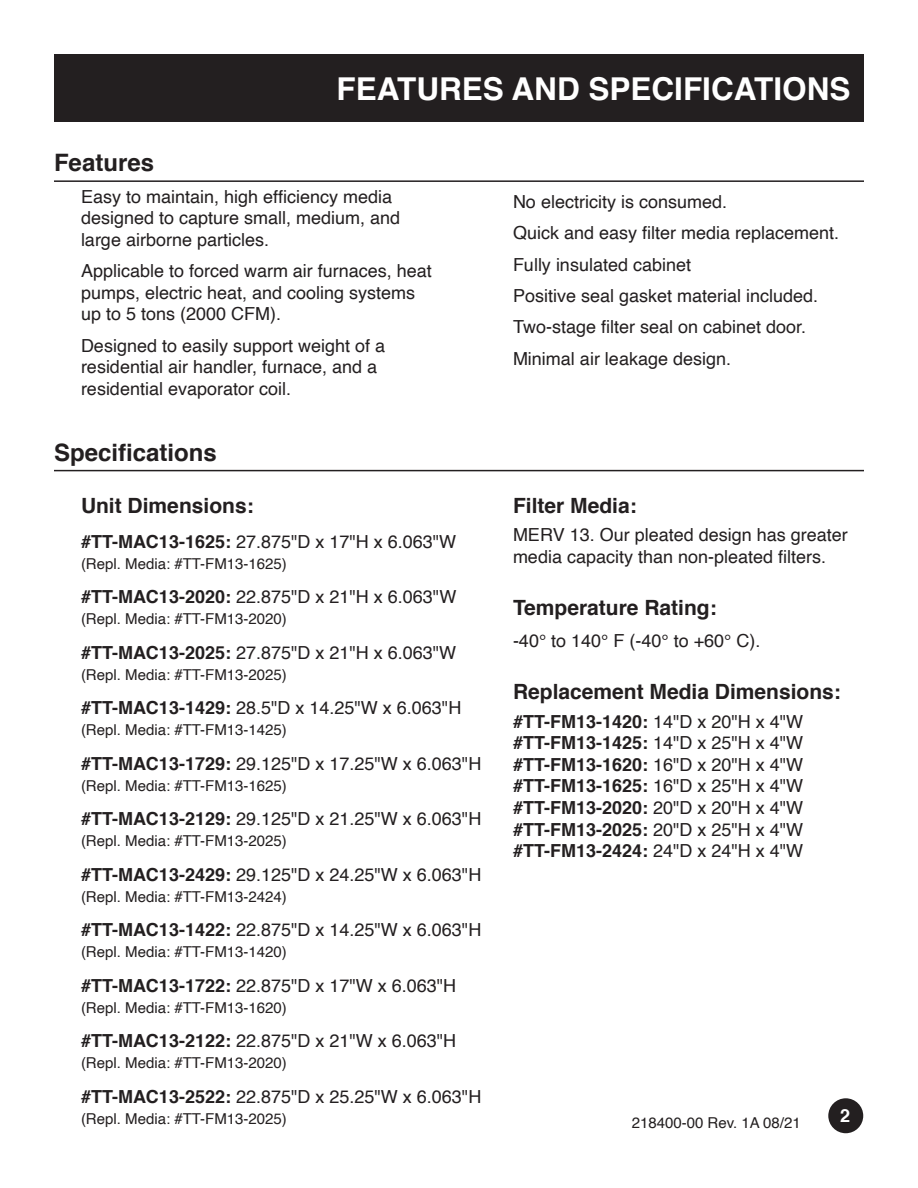
<style>
.page{position:relative;width:918px;height:1188px;background:#fff}
.page>*{position:absolute;margin:0;border:0;box-sizing:border-box;transform-origin:0 0}
.t1{font:700 31.5px "Helvetica";color:#fff}
.t2{font:700 24px "Helvetica";color:#231f20}
.t3{font:700 21px "Helvetica";color:#231f20}
.t4{font:18px/21.6px "Helvetica";color:#231f20}
.t5{font:700 18px/21.6px "Helvetica";color:#231f20;text-align:justify}
.t6{font:700 18px "Helvetica";color:#fff}
.t7{font:15px "Helvetica";color:#231f20}
.s1{font-weight:700}
.s2{font-weight:400}
</style>
<div class="page">
<div style="left:828px;top:1098px;width:35px;height:35px;background:#231f20;border-radius:50%"></div>
<div style="left:54px;top:54px;width:810px;height:68px;background:#231f20"></div>
<hr style="left:54px;top:180px;width:810px;height:2px;background:#231f20">
<hr style="left:54px;top:470px;width:810px;height:1px;background:#231f20">
<p class="t1" style="left:337px;top:63px;width:515px">FEATURES AND SPECIFICATIONS</p>
<p class="t2" style="left:54px;top:144px;width:102px">Features</p>
<p class="t4" style="left:81px;top:186px;width:321px">Easy to maintain, high efficiency media designed to capture small, medium, and large airborne particles.</p>
<p class="t4" style="left:81px;top:261px;width:352px">Applicable to forced warm air furnaces, heat pumps, electric heat, and cooling systems up to 5 tons (2000 CFM).</p>
<p class="t4" style="left:81px;top:335px;width:306px">Designed to easily support weight of a residential air handler, furnace, and a residential evaporator coil.</p>
<p class="t2" style="left:54px;top:433px;width:164px">Specifications</p>
<p class="t3" style="left:81px;top:489px;width:174px">Unit Dimensions:</p>
<p class="t4" style="left:81px;top:531px;width:377px"><span class="s1">#TT-MAC13-1625:</span> 27.875"D x 17"H x 6.063"W</p>
<p class="t7" style="left:81px;top:552px;width:207px">(Repl. Media: #TT-FM13-1625)</p>
<p class="t4" style="left:81px;top:586px;width:377px"><span class="s1">#TT-MAC13-2020:</span> 22.875"D x 21"H x 6.063"W</p>
<p class="t7" style="left:81px;top:607px;width:207px">(Repl. Media: #TT-FM13-2020)</p>
<p class="t4" style="left:81px;top:642px;width:377px"><span class="s1">#TT-MAC13-2025:</span> 27.875"D x 21"H x 6.063"W</p>
<p class="t7" style="left:81px;top:663px;width:207px">(Repl. Media: #TT-FM13-2025)</p>
<p class="t4" style="left:81px;top:697px;width:382px"><span class="s1">#TT-MAC13-1429:</span> 28.5"D x 14.25"W x 6.063"H</p>
<p class="t7" style="left:81px;top:718px;width:207px">(Repl. Media: #TT-FM13-1425)</p>
<p class="t4" style="left:81px;top:753px;width:402px"><span class="s1">#TT-MAC13-1729:</span> 29.125"D x 17.25"W x 6.063"H</p>
<p class="t7" style="left:81px;top:774px;width:207px">(Repl. Media: #TT-FM13-1625)</p>
<p class="t4" style="left:81px;top:808px;width:402px"><span class="s1">#TT-MAC13-2129:</span> 29.125"D x 21.25"W x 6.063"H</p>
<p class="t7" style="left:81px;top:829px;width:207px">(Repl. Media: #TT-FM13-2025)</p>
<p class="t4" style="left:81px;top:864px;width:402px"><span class="s1">#TT-MAC13-2429:</span> 29.125"D x 24.25"W x 6.063"H</p>
<p class="t7" style="left:81px;top:885px;width:207px">(Repl. Media: #TT-FM13-2424)</p>
<p class="t4" style="left:81px;top:919px;width:402px"><span class="s1">#TT-MAC13-1422:</span> 22.875"D x 14.25"W x 6.063"H</p>
<p class="t7" style="left:81px;top:940px;width:207px">(Repl. Media: #TT-FM13-1420)</p>
<p class="t4" style="left:81px;top:975px;width:377px"><span class="s1">#TT-MAC13-1722:</span> 22.875"D x 17"W x 6.063"H</p>
<p class="t7" style="left:81px;top:996px;width:207px">(Repl. Media: #TT-FM13-1620)</p>
<p class="t4" style="left:81px;top:1030px;width:377px"><span class="s1">#TT-MAC13-2122:</span> 22.875"D x 21"W x 6.063"H</p>
<p class="t7" style="left:81px;top:1051px;width:207px">(Repl. Media: #TT-FM13-2020)</p>
<p class="t4" style="left:81px;top:1086px;width:402px"><span class="s1">#TT-MAC13-2522:</span> 22.875"D x 25.25"W x 6.063"H</p>
<p class="t7" style="left:81px;top:1107px;width:207px">(Repl. Media: #TT-FM13-2025)</p>
<p class="t4" style="left:513px;top:191px;width:216px">No electricity is consumed.</p>
<p class="t4" style="left:513px;top:223px;width:328px">Quick and easy filter media replacement.</p>
<p class="t4" style="left:513px;top:254px;width:180px">Fully insulated cabinet</p>
<p class="t4" style="left:513px;top:285px;width:307px">Positive seal gasket material included.</p>
<p class="t4" style="left:513px;top:317px;width:295px">Two-stage filter seal on cabinet door.</p>
<p class="t4" style="left:513px;top:348px;width:220px">Minimal air leakage design.</p>
<p class="t3" style="left:513px;top:489px;width:125px">Filter Media:</p>
<p class="t4" style="left:513px;top:525px;width:336px">MERV 13. Our pleated design has greater media capacity than non-pleated filters.</p>
<p class="t3" style="left:513px;top:591px;width:205px">Temperature Rating:</p>
<p class="t4" style="left:513px;top:631px;width:249px">-40° to 140° F (-40° to +60° C).</p>
<p class="t3" style="left:513px;top:675px;width:329px">Replacement Media Dimensions:</p>
<p class="t5" style="left:513px;top:711px;width:292px">#TT-FM13-1420: <span class="s2">14"D x 20"H x 4"W </span>#TT-FM13-1425: <span class="s2">14"D x 25"H x 4"W </span>#TT-FM13-1620: <span class="s2">16"D x 20"H x 4"W </span>#TT-FM13-1625: <span class="s2">16"D x 25"H x 4"W </span>#TT-FM13-2020: <span class="s2">20"D x 20"H x 4"W </span>#TT-FM13-2025: <span class="s2">20"D x 25"H x 4"W </span>#TT-FM13-2424: <span class="s2">24"D x 24"H x 4"W</span></p>
<p class="t7" style="left:632px;top:1111px;width:171px">218400-00 Rev. 1A 08/21</p>
<p class="t6" style="left:840px;top:1101px;width:12px">2</p>
</div>
